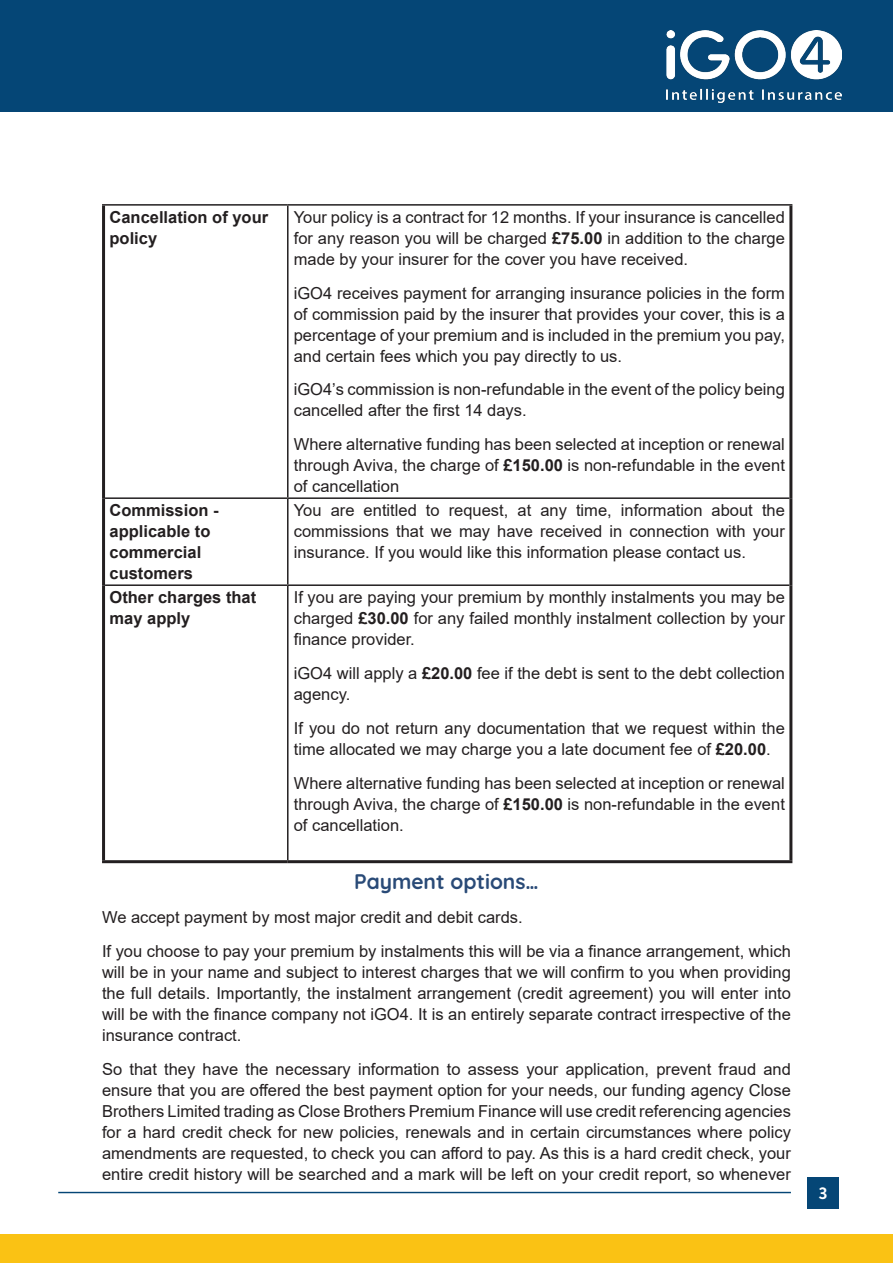
<style>
.page{position:relative;width:893px;height:1263px;background:#fff}
.page>*{position:absolute;margin:0;border:0;box-sizing:border-box;transform-origin:0 0}
.Header_1{font:700 21px "Quicksand";color:#294a77}
.t1{font:16.5px/21px "Arial";color:#231f20;text-align:justify}
.t2{font:700 16.5px/21px "Arial";color:#231f20}
.t3{font:700 16.5px "Brandon Text";color:#fff}
.s1{font-weight:700}
</style>
<div class="page">
<div style="left:0;top:0;width:893px;height:112px;background:#054676"></div>
<img style="left:666px;top:30px;width:175px;height:72px">
<div style="left:0;top:1234px;width:893px;height:29px;background:#fac214"></div>
<div style="left:807px;top:1177px;width:32px;height:32px;background:#054676"></div>
<hr style="left:58px;top:1192px;width:733px;height:1px;background:#054676">
<hr style="left:102px;top:204px;width:186px;height:2px;background:#231f20">
<hr style="left:288px;top:204px;width:504px;height:2px;background:#231f20">
<hr style="left:287px;top:206px;width:2px;height:291px;background:#231f20">
<hr style="left:105px;top:497px;width:183px;height:2px;background:#231f20">
<hr style="left:288px;top:497px;width:501px;height:2px;background:#231f20">
<hr style="left:287px;top:499px;width:2px;height:85px;background:#231f20">
<hr style="left:105px;top:584px;width:183px;height:2px;background:#231f20">
<hr style="left:288px;top:584px;width:501px;height:2px;background:#231f20">
<hr style="left:287px;top:586px;width:2px;height:274px;background:#231f20">
<hr style="left:102px;top:206px;width:3px;height:292px;background:#231f20">
<hr style="left:789px;top:206px;width:3px;height:292px;background:#231f20">
<hr style="left:102px;top:498px;width:3px;height:87px;background:#231f20">
<hr style="left:789px;top:498px;width:3px;height:87px;background:#231f20">
<hr style="left:102px;top:585px;width:3px;height:275px;background:#231f20">
<hr style="left:789px;top:585px;width:3px;height:275px;background:#231f20">
<hr style="left:102px;top:860px;width:186px;height:3px;background:#231f20">
<hr style="left:288px;top:860px;width:504px;height:3px;background:#231f20">
<p class="t2" style="left:110px;top:207px;width:160px">Cancellation of your policy</p>
<p class="t1" style="left:294px;top:206px;width:493px">Your policy is a contract for 12 months. If your insurance is cancelled for any reason you will be charged <span class="s1">£75.00</span> in addition to the charge made by your insurer for the cover you have received.</p>
<p class="t1" style="left:294px;top:282px;width:493px">iGO4 receives payment for arranging insurance policies in the form of commission paid by the insurer that provides your cover, this is a percentage of your premium and is included in the premium you pay, and certain fees which you pay directly to us.</p>
<p class="t1" style="left:294px;top:379px;width:493px">iGO4’s commission is non-refundable in the event of the policy being cancelled after the first 14 days.</p>
<p class="t1" style="left:294px;top:434px;width:493px">Where alternative funding has been selected at inception or renewal through Aviva, the charge of <span class="s1">£150.00</span> is non-refundable in the event of cancellation</p>
<p class="t2" style="left:110px;top:500px;width:111px">Commission - applicable to commercial customers</p>
<p class="t1" style="left:294px;top:500px;width:493px">You are entitled to request, at any time, information about the commissions that we may have received in connection with your insurance. If you would like this information please contact us.</p>
<p class="t2" style="left:110px;top:587px;width:148px">Other charges that may apply</p>
<p class="t1" style="left:294px;top:587px;width:493px">If you are paying your premium by monthly instalments you may be charged <span class="s1">£30.00</span> for any failed monthly instalment collection by your finance provider.</p>
<p class="t1" style="left:294px;top:663px;width:493px">iGO4 will apply a <span class="s1">£20.00</span> fee if the debt is sent to the debt collection agency.</p>
<p class="t1" style="left:294px;top:717px;width:493px">If you do not return any documentation that we request within the time allocated we may charge you a late document fee of <span class="s1">£20.00</span>.</p>
<p class="t1" style="left:294px;top:772px;width:493px">Where alternative funding has been selected at inception or renewal through Aviva, the charge of <span class="s1">£150.00</span> is non-refundable in the event of cancellation.</p>
<p class="Header_1" style="left:354px;top:864px;width:186px">Payment options…</p>
<p class="t1" style="left:102px;top:906px;width:422px">We accept payment by most major credit and debit cards.</p>
<p class="t1" style="left:102px;top:940px;width:690px">If you choose to pay your premium by instalments this will be via a finance arrangement, which will be in your name and subject to interest charges that we will confirm to you when providing the full details. Importantly, the instalment arrangement (credit agreement) you will enter into will be with the finance company not iGO4. It is an entirely separate contract irrespective of the insurance contract.</p>
<p class="t1" style="left:102px;top:1058px;width:690px">So that they have the necessary information to assess your application, prevent fraud and ensure that you are offered the best payment option for your needs, our funding agency Close Brothers Limited trading as Close Brothers Premium Finance will use credit referencing agencies for a hard credit check for new policies, renewals and in certain circumstances where policy amendments are requested, to check you can afford to pay. As this is a hard credit check, your entire credit history will be searched and a mark will be left on your credit report, so whenever</p>
<p class="t3" style="left:819px;top:1182px;width:11px">3</p>
</div>
